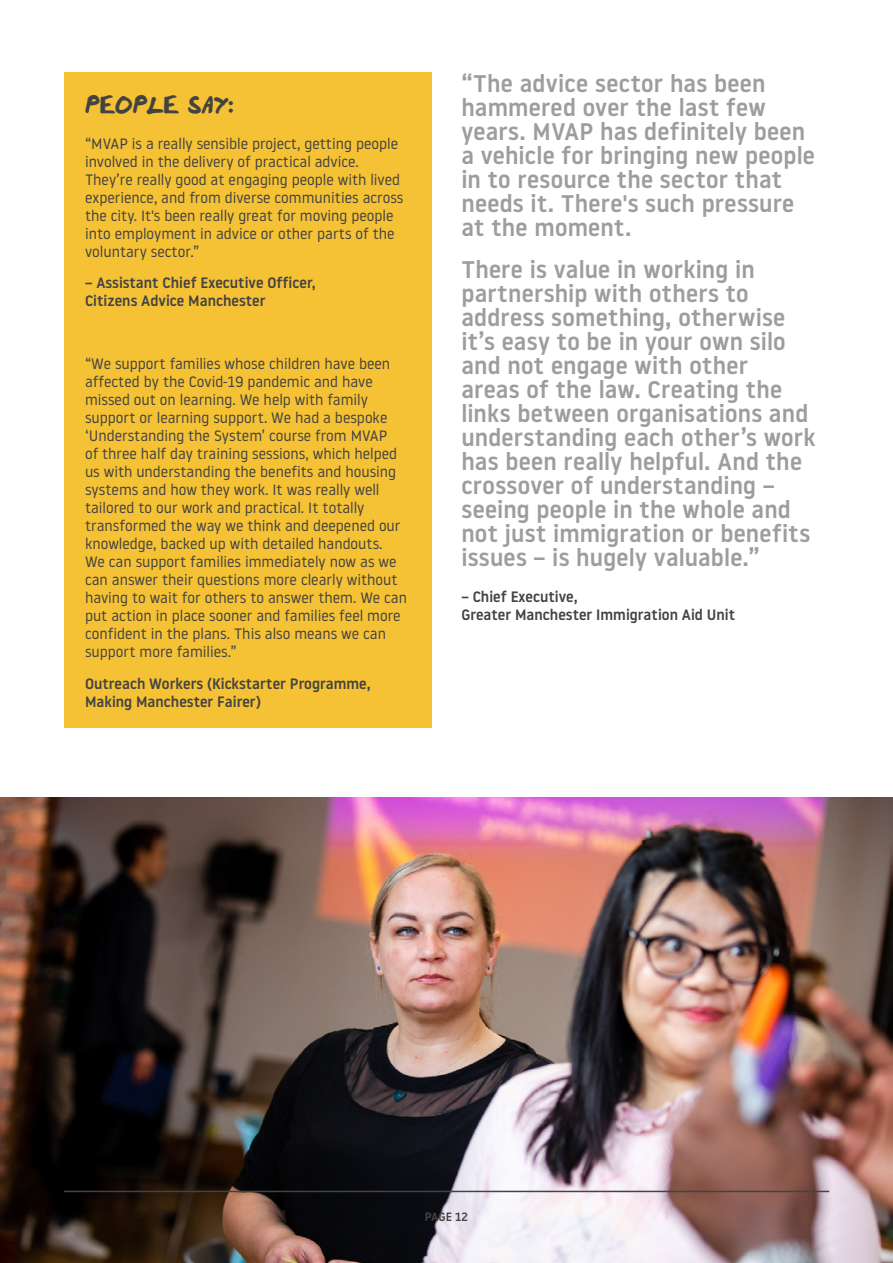
<style>
.page{position:relative;width:893px;height:1263px;background:#fff}
.page>*{position:absolute;margin:0;border:0;box-sizing:border-box;transform-origin:0 0}
.t1{font:500 24px/24px "Noway";letter-spacing:.01em;color:#9d9d9c}
.t2{font:24px "MVAP Hand";letter-spacing:.005em;color:#434341}
.t3{font:15px/18px "Noway";color:#434341}
.t4{font:500 15px/18px "Noway";color:#434341}
.t5{font:500 12px "Noway";letter-spacing:-.005em;color:#434341}
</style>
<div class="page">
<img style="left:0;top:797px;width:893px;height:466px">
<hr style="left:64px;top:1191px;width:765px;height:1px;background:#434341">
<div style="left:64px;top:72px;width:368px;height:656px;background:#f6c235"></div>
<h1 class="t2" style="left:85px;top:89px;width:150px">PEOPLE SAY:</h1>
<p class="t3" style="left:85px;top:134px;width:320px">“MVAP is a really sensible project, getting people involved in the delivery of practical advice.<br>They’re really good at engaging people with lived experience, and from diverse communities across the city. It's been really great for moving people into employment in advice or other parts of the voluntary sector.”</p>
<p class="t4" style="left:85px;top:274px;width:232px">– Assistant Chief Executive Officer,<br>Citizens Advice Manchester</p>
<p class="t3" style="left:85px;top:354px;width:324px">“We support families whose children have been affected by the Covid-19 pandemic and have missed out on learning. We help with family support or learning support. We had a bespoke ‘Understanding the System’ course from MVAP<br>of three half day training sessions, which helped us with understanding the benefits and housing systems and how they work. It was really well tailored to our work and practical. It totally transformed the way we think and deepened our knowledge, backed up with detailed handouts.<br>We can support families immediately now as we can answer their questions more clearly without having to wait for others to answer them. We can put action in place sooner and families feel more confident in the plans. This also means we can support more families.”</p>
<p class="t4" style="left:85px;top:674px;width:287px">Outreach Workers (Kickstarter Programme,<br>Making Manchester Fairer)</p>
<h1 class="t1" style="left:461px;top:71px;width:355px">“The advice sector has been hammered over the last few years. MVAP has definitely been a vehicle for bringing new people in to resource the sector that needs it. There's such pressure at the moment.</h1>
<p class="t1" style="left:461px;top:257px;width:356px">There is value in working in partnership with others to address something, otherwise it’s easy to be in your own silo and not engage with other<br>areas of the law. Creating the links between organisations and understanding each other’s work has been really helpful. And the crossover of understanding – seeing people in the whole and not just immigration or benefits issues – is hugely valuable.”</p>
<p class="t4" style="left:461px;top:587px;width:275px">– Chief Executive,<br>Greater Manchester Immigration Aid Unit</p>
<p class="t5" style="left:425px;top:1208px;width:45px">PAGE 12</p>
</div>
